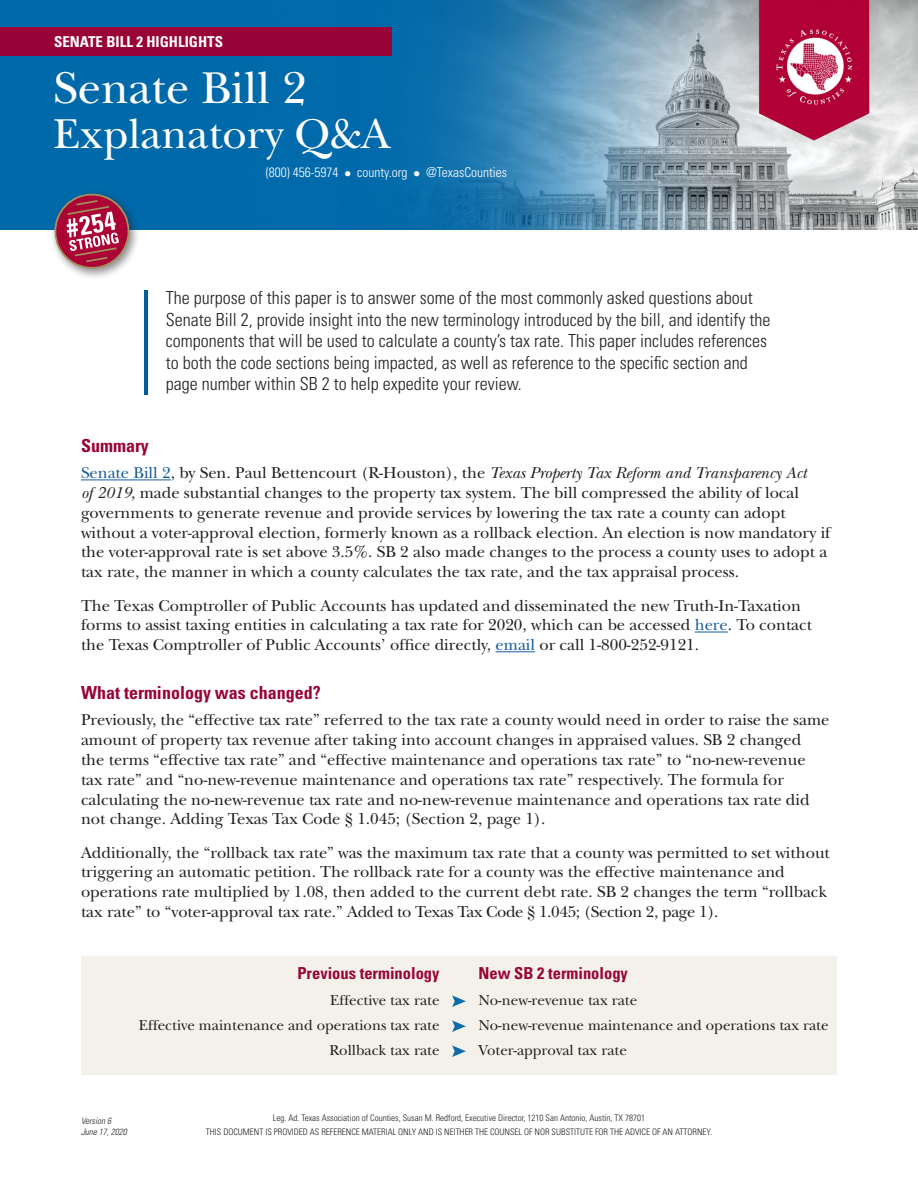
<style>
.page{position:relative;width:918px;height:1188px;background:#fff}
.page>*{position:absolute;margin:0;border:0;box-sizing:border-box;transform-origin:0 0}
.t1{font:46.5px "New Baskerville";color:#fff}
.t2{font:43.5px "New Baskerville";color:#fff}
.t3{font:300 condensed 18px/21.6px "Univers";color:#231f20}
.t4{font:700 condensed 18px "Univers";color:#990438}
.t5{font:16.5px/19.8px "New Baskerville";color:#231f20}
.t6{font:700 condensed 16.5px "Univers";color:#990438}
.t7{font:15px "New Baskerville";color:#231f20}
.t8{font:700 condensed 15px "Univers";color:#fff}
.t9{font:300 condensed 13.5px "Univers";color:#fff}
.t10{font:300 condensed 9px/13.6px "Univers";color:#231f20;text-align:center}
.t11{font:italic 300 condensed 9px/10.8px "Univers";color:#231f20}
.s1{color:#175d9e}
.s2{font-style:italic}
</style>
<div class="page">
<img style="left:0;top:0;width:918px;height:230px">
<div style="left:0;top:27px;width:392px;height:28px;background:#990438"></div>
<div style="left:49px;top:189px;width:92px;height:91px;background:#231f20;opacity:.51"></div>
<svg style="left:51px;top:192px;width:84px;height:78px;background:#a0617c"></svg>
<hr style="left:144px;top:290px;width:3px;height:105px;background:#005e9e">
<hr style="left:81px;top:479px;width:90px;height:1px;background:#175d9e">
<hr style="left:695px;top:632px;width:33px;height:1px;background:#175d9e">
<hr style="left:496px;top:651px;width:39px;height:1px;background:#175d9e">
<div style="left:81px;top:956px;width:756px;height:119px;background:#f3f1ea"></div>
<svg style="left:453px;top:995px;width:12px;height:12px"></svg>
<svg style="left:453px;top:1020px;width:12px;height:12px"></svg>
<svg style="left:453px;top:1045px;width:12px;height:12px"></svg>
<p class="t8" style="left:54px;top:33px;width:171px">SENATE BILL 2 HIGHLIGHTS</p>
<h1 class="t1" style="left:54px;top:61px;width:254px">Senate Bill 2</h1>
<h2 class="t2" style="left:54px;top:108px;width:338px">Explanatory Q&amp;A</h2>
<p class="t9" style="left:266px;top:164px;width:243px">(800) 456-5974 ● county.org ● @TexasCounties</p>
<p class="t3" style="left:166px;top:287px;width:606px">The purpose of this paper is to answer some of the most commonly asked questions about Senate Bill 2, provide insight into the new terminology introduced by the bill, and identify the components that will be used to calculate a county’s tax rate. This paper includes references to both the code sections being impacted, as well as reference to the specific section and page number within SB 2 to help expedite your review.</p>
<p class="t4" style="left:81px;top:434px;width:69px">Summary</p>
<p class="t5" style="left:81px;top:463px;width:751px"><span class="s1">Senate Bill 2</span>, by Sen. Paul Bettencourt (R-Houston), the <span class="s2">Texas Property Tax Reform and Transparency Act<br>of 2019</span>, made substantial changes to the property tax system. The bill compressed the ability of local governments to generate revenue and provide services by lowering the tax rate a county can adopt without a voter-approval election, formerly known as a rollback election. An election is now mandatory if the voter-approval rate is set above 3.5%. SB 2 also made changes to the process a county uses to adopt a tax rate, the manner in which a county calculates the tax rate, and the tax appraisal process.</p>
<p class="t5" style="left:81px;top:595px;width:733px">The Texas Comptroller of Public Accounts has updated and disseminated the new Truth-In-Taxation forms to assist taxing entities in calculating a tax rate for 2020, which can be accessed <span class="s1">here</span>. To contact the Texas Comptroller of Public Accounts’ office directly, <span class="s1">email</span> or call 1-800-252-9121.</p>
<p class="t4" style="left:81px;top:681px;width:241px">What terminology was changed?</p>
<p class="t5" style="left:81px;top:710px;width:750px">Previously, the “effective tax rate” referred to the tax rate a county would need in order to raise the same amount of property tax revenue after taking into account changes in appraised values. SB 2 changed<br>the terms “effective tax rate” and “effective maintenance and operations tax rate” to “no-new-revenue tax rate” and “no-new-revenue maintenance and operations tax rate” respectively. The formula for calculating the no-new-revenue tax rate and no-new-revenue maintenance and operations tax rate did not change. Adding Texas Tax Code § 1.045; (Section 2, page 1).</p>
<p class="t5" style="left:81px;top:842px;width:750px">Additionally, the “rollback tax rate” was the maximum tax rate that a county was permitted to set without triggering an automatic petition. The rollback rate for a county was the effective maintenance and operations rate multiplied by 1.08, then added to the current debt rate. SB 2 changes the term “rollback tax rate” to “voter-approval tax rate.” Added to Texas Tax Code § 1.045; (Section 2, page 1).</p>
<p class="t6" style="left:297px;top:963px;width:144px">Previous terminology</p>
<p class="t6" style="left:479px;top:963px;width:151px">New SB 2 terminology</p>
<p class="t7" style="left:330px;top:992px;width:111px">Effective tax rate</p>
<p class="t7" style="left:478px;top:992px;width:160px">No-new-revenue tax rate</p>
<p class="t7" style="left:139px;top:1017px;width:302px">Effective maintenance and operations tax rate</p>
<p class="t7" style="left:478px;top:1017px;width:352px">No-new-revenue maintenance and operations tax rate</p>
<p class="t7" style="left:329px;top:1042px;width:112px">Rollback tax rate</p>
<p class="t7" style="left:478px;top:1042px;width:150px">Voter-approval tax rate</p>
<p class="t11" style="left:81px;top:1116px;width:47px">Version 6<br>June 17, 2020</p>
<p class="t10" style="left:206px;top:1111px;width:508px">Leg. Ad. Texas Association of Counties, Susan M. Redford, Executive Director, 1210 San Antonio, Austin, TX 78701<br>THIS DOCUMENT IS PROVIDED AS REFERENCE MATERIAL ONLY AND IS NEITHER THE COUNSEL OF NOR SUBSTITUTE FOR THE ADVICE OF AN ATTORNEY.</p>
</div>
